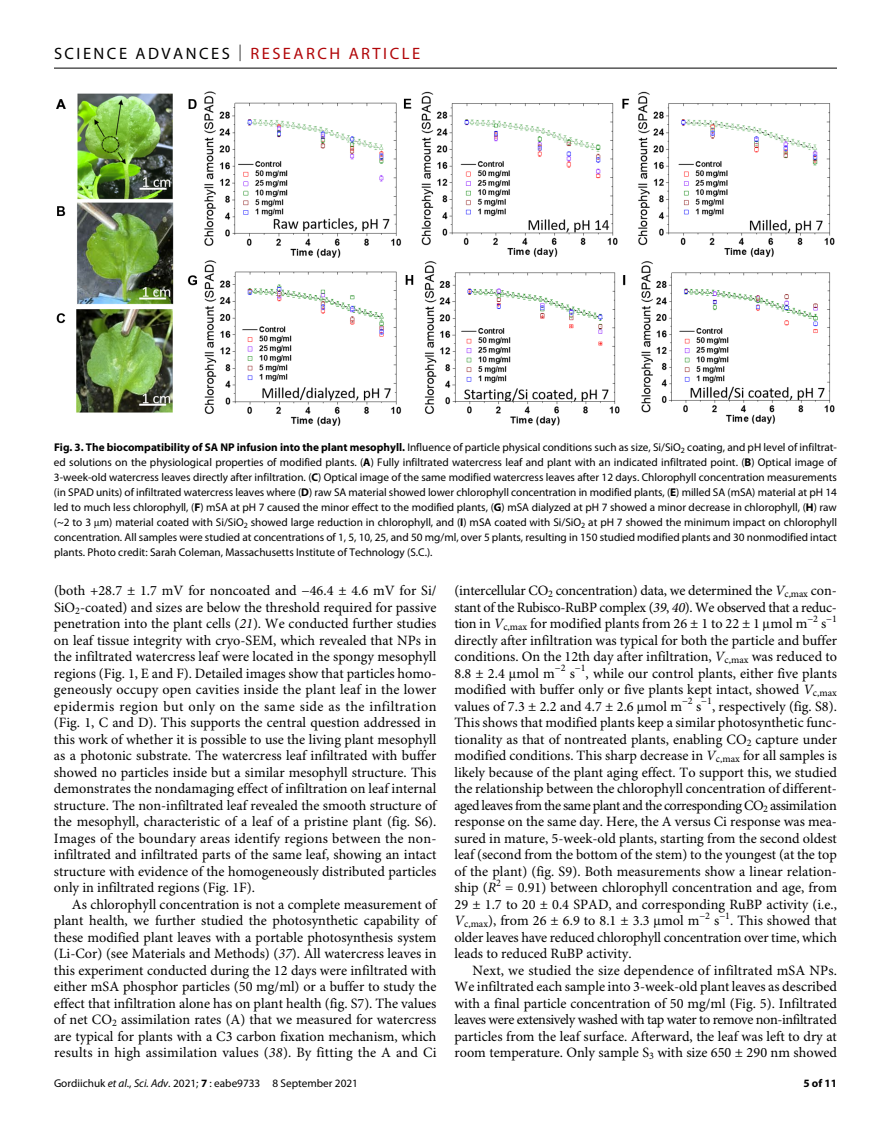
<style>
.page{position:relative;width:891px;height:1134px;background:#fff}
.page>*{position:absolute;margin:0;border:0;box-sizing:border-box;transform-origin:0 0}
.t1{font:16.5px "Myriad Pro";letter-spacing:.15em;color:#000}
.t2{font:14.25px/16.5px "Minion Pro";color:#000;text-align:justify}
.t3{font:11.25px/15px "Myriad Pro";color:#000;text-align:justify}
.t4{font:700 11.25px "Myriad Pro";color:#000}
.s1{font-weight:300}
.s2{color:#b10508}
.s3{font-weight:700}
.s4{font-style:italic}
</style>
<div class="page">
<hr style="left:54px;top:68px;width:783px;height:1px;background:#000">
<img style="left:56px;top:91px;width:779px;height:335px">
<p class="t1" style="left:54px;top:40px;width:368px">SCIENCE ADVANCES <span class="s1">|</span> <span class="s2">RESEARCH ARTICLE</span></p>
<p class="t3" style="left:54px;top:440px;width:785px"><span class="s3">Fig. 3. The biocompatibility of SA NP infusion into the plant mesophyll.</span> Influence of particle physical conditions such as size, Si/SiO<sub>2</sub> coating, and pH level of infiltrat&shy;ed solutions on the physiological properties of modified plants. (<span class="s3">A</span>) Fully infiltrated watercress leaf and plant with an indicated infiltrated point. (<span class="s3">B</span>) Optical image of 3-week-old watercress leaves directly after infiltration. (<span class="s3">C</span>) Optical image of the same modified watercress leaves after 12 days. Chlorophyll concentration measurements (in SPAD units) of infiltrated watercress leaves where (<span class="s3">D</span>) raw SA material showed lower chlorophyll concentration in modified plants, (<span class="s3">E</span>) milled SA (mSA) material at pH 14 led to much less chlorophyll, (<span class="s3">F</span>) mSA at pH 7 caused the minor effect to the modified plants, (<span class="s3">G</span>) mSA dialyzed at pH 7 showed a minor decrease in chlorophyll, (<span class="s3">H</span>) raw (~2 to 3 m) material coated with Si/SiO<sub>2</sub> showed large reduction in chlorophyll, and (<span class="s3">I</span>) mSA coated with Si/SiO<sub>2</sub> at pH 7 showed the minimum impact on chlorophyll concentration. All samples were studied at concentrations of 1, 5, 10, 25, and 50 mg/ml, over 5 plants, resulting in 150 studied modified plants and 30 nonmodified intact plants. Photo credit: Sarah Coleman, Massachusetts Institute of Technology (S.C.).</p>
<p class="t2" style="left:54px;top:584px;width:384px">(both +28.7 ± 1.7 mV for noncoated and −46.4 ± 4.6 mV for Si/ SiO<sub>2</sub>-coated) and sizes are below the threshold required for passive penetration into the plant cells (<span class="s4">21</span>). We conducted further studies on leaf tissue integrity with cryo-SEM, which revealed that NPs in the infiltrated watercress leaf were located in the spongy mesophyll regions (Fig. 1, E and F). Detailed images show that particles homo&shy;geneously occupy open cavities inside the plant leaf in the lower epidermis region but only on the same side as the infiltration (Fig. 1, C and D). This supports the central question addressed in this work of whether it is possible to use the living plant mesophyll as a photonic substrate. The watercress leaf infiltrated with buffer showed no particles inside but a similar mesophyll structure. This demonstrates the nondamaging effect of infiltration on leaf internal structure. The non-infiltrated leaf revealed the smooth structure of the mesophyll, characteristic of a leaf of a pristine plant (fig. S6).<br>Images of the boundary areas identify regions between the non&shy;infiltrated and infiltrated parts of the same leaf, showing an intact structure with evidence of the homogeneously distributed particles only in infiltrated regions (Fig. 1F).</p>
<p class="t2" style="left:54px;top:897px;width:384px;text-indent:18px">As chlorophyll concentration is not a complete measurement of plant health, we further studied the photosynthetic capability of these modified plant leaves with a portable photosynthesis system (Li-Cor) (see Materials and Methods) (<span class="s4">37</span>). All watercress leaves in this experiment conducted during the 12 days were infiltrated with either mSA phosphor particles (50 mg/ml) or a buffer to study the effect that infiltration alone has on plant health (fig. S7). The values of net CO<sub>2</sub> assimilation rates (A) that we measured for watercress are typical for plants with a C3 carbon fixation mechanism, which results in high assimilation values (<span class="s4">38</span>). By fitting the A and Ci</p>
<p class="t3" style="left:54px;top:1076px;width:306px">Gordiichuk <span class="s4">et al</span>., <span class="s4">Sci. Adv.</span> 2021; <span class="s3">7</span> : eabe9733 8 September 2021</p>
<p class="t2" style="left:454px;top:584px;width:384px">(intercellular CO<sub>2</sub> concentration) data, we determined the <span class="s4">V</span><sub>c,max</sub> con&shy;stant of the Rubisco-RuBP complex (<span class="s4">39</span>, <span class="s4">40</span>). We observed that a reduc&shy;tion in <span class="s4">V</span><sub>c,max</sub> for modified plants from 26 ± 1 to 22 ± 1 mol m<sup>−2</sup> s<sup>−1 </sup>directly after infiltration was typical for both the particle and buffer conditions. On the 12th day after infiltration, <span class="s4">V</span><sub>c,max</sub> was reduced to 8.8 ± 2.4 mol m<sup>−2</sup> s<sup>−1</sup>, while our control plants, either five plants modified with buffer only or five plants kept intact, showed <span class="s4">V</span><sub>c,max </sub>values of 7.3 ± 2.2 and 4.7 ± 2.6 mol m<sup>−2</sup> s<sup>−1</sup>, respectively (fig. S8).<br>This shows that modified plants keep a similar photosynthetic func&shy;tionality as that of nontreated plants, enabling CO<sub>2</sub> capture under modified conditions. This sharp decrease in <span class="s4">V</span><sub>c,max</sub> for all samples is likely because of the plant aging effect. To support this, we studied the relationship between the chlorophyll concentration of different&shy;aged leaves from the same plant and the corresponding CO<sub>2</sub> assimilation response on the same day. Here, the A versus Ci response was mea&shy;sured in mature, 5-week-old plants, starting from the second oldest leaf (second from the bottom of the stem) to the youngest (at the top of the plant) (fig. S9). Both measurements show a linear relation&shy;ship (<span class="s4">R</span><sup>2</sup> = 0.91) between chlorophyll concentration and age, from 29 ± 1.7 to 20 ± 0.4 SPAD, and corresponding RuBP activity (i.e., <span class="s4">V</span><sub>c,max</sub>), from 26 ± 6.9 to 8.1 ± 3.3 mol m<sup>−2</sup> s<sup>−1</sup>. This showed that older leaves have reduced chlorophyll concentration over time, which leads to reduced RuBP activity.</p>
<p class="t2" style="left:454px;top:963px;width:384px;text-indent:18px">Next, we studied the size dependence of infiltrated mSA NPs.<br>We infiltrated each sample into 3-week-old plant leaves as described with a final particle concentration of 50 mg/ml (Fig. 5). Infiltrated leaves were extensively washed with tap water to remove non-infiltrated particles from the leaf surface. Afterward, the leaf was left to dry at room temperature. Only sample S<sub>3</sub> with size 650 ± 290 nm showed</p>
<p class="t4" style="left:803px;top:1074px;width:35px">5 of 11</p>
</div>
